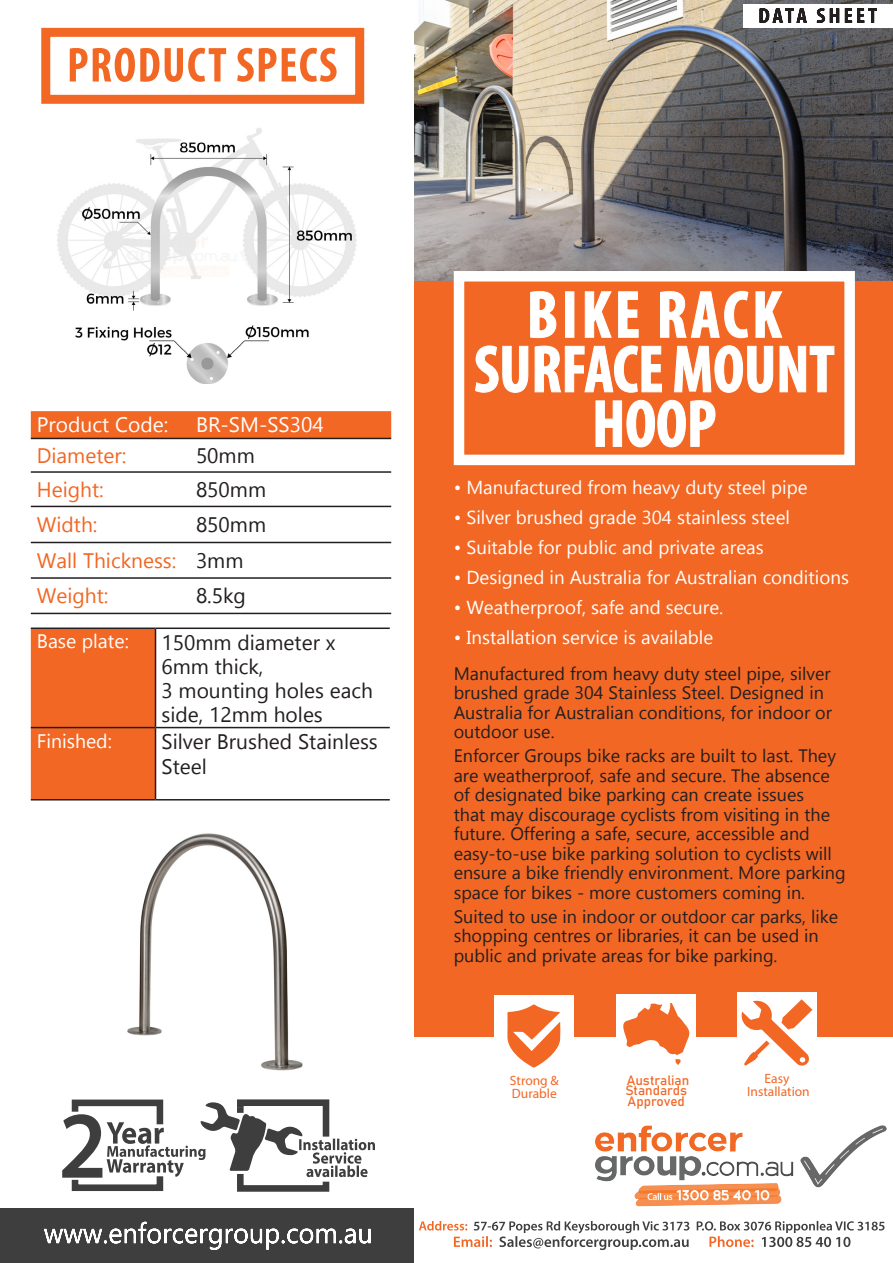
<style>
.page{position:relative;width:893px;height:1263px;background:#fff}
.page>*{position:absolute;margin:0;border:0;box-sizing:border-box;transform-origin:0 0}
.t1{font:21px/24px "Gadugi";color:#231f20}
.t2{font:21px "Gadugi";color:#f26724}
.t3{font:21px "Gadugi";color:#fff}
.t4{font:19.5px "Gadugi";color:#fff}
.t5{font:18.75px "Gadugi";color:#fff}
.t6{font:18px/19.5px "Gadugi";color:#231f20}
.t7{font:13.5px "Myriad Pro";color:#f26724}
.t8{font:13.5px/10.5px "Bahnschrift";color:#f26724}
</style>
<div class="page">
<div style="left:41px;top:28px;width:323px;height:76px;border:9px solid #f26724"></div>
<svg style="left:70px;top:48px;width:267px;height:34px"></svg>
<div style="left:0;top:1208px;width:413px;height:55px;background:#3e3e3f"></div>
<svg style="left:44px;top:1222px;width:327px;height:28px"></svg>
<svg style="left:419px;top:1221px;width:465px;height:29px"></svg>
<img style="left:564px;top:1125px;width:323px;height:102px">
<svg style="left:62px;top:1099px;width:313px;height:93px"></svg>
<img style="left:415px;top:0;width:478px;height:281px">
<img style="left:127px;top:833px;width:176px;height:238px">
<div style="left:415px;top:281px;width:478px;height:756px;background:#f26724"></div>
<div style="left:454px;top:271px;width:401px;height:194px;border:10px solid #fff"></div>
<svg style="left:31px;top:411px;width:360px;height:27px;background:#ef6725"></svg>
<hr style="left:31px;top:438px;width:159px;height:1px;background:#231f20">
<hr style="left:190px;top:438px;width:201px;height:1px;background:#231f20">
<hr style="left:31px;top:471px;width:159px;height:2px;background:#231f20">
<hr style="left:190px;top:471px;width:201px;height:2px;background:#231f20">
<hr style="left:31px;top:506px;width:159px;height:1px;background:#231f20">
<hr style="left:190px;top:506px;width:201px;height:1px;background:#231f20">
<hr style="left:31px;top:542px;width:159px;height:1px;background:#231f20">
<hr style="left:190px;top:542px;width:201px;height:1px;background:#231f20">
<hr style="left:31px;top:577px;width:159px;height:2px;background:#231f20">
<hr style="left:190px;top:577px;width:201px;height:2px;background:#231f20">
<hr style="left:31px;top:613px;width:159px;height:1px;background:#231f20">
<hr style="left:190px;top:613px;width:201px;height:1px;background:#231f20">
<div style="left:31px;top:629px;width:124px;height:170px;background:#f26724"></div>
<hr style="left:31px;top:627px;width:125px;height:2px;background:#231f20">
<hr style="left:156px;top:627px;width:234px;height:2px;background:#231f20">
<hr style="left:155px;top:629px;width:1px;height:98px;background:#231f20">
<hr style="left:31px;top:727px;width:125px;height:1px;background:#231f20">
<hr style="left:156px;top:727px;width:234px;height:1px;background:#231f20">
<hr style="left:155px;top:728px;width:1px;height:71px;background:#231f20">
<hr style="left:31px;top:799px;width:125px;height:1px;background:#231f20">
<hr style="left:156px;top:799px;width:234px;height:1px;background:#231f20">
<div style="left:617px;top:994px;width:79px;height:79px;background:#fff"></div>
<div style="left:495px;top:995px;width:79px;height:79px;background:#fff"></div>
<div style="left:737px;top:993px;width:80px;height:79px;background:#fff"></div>
<svg style="left:623px;top:1002px;width:67px;height:63px"></svg>
<svg style="left:507px;top:1004px;width:53px;height:63px"></svg>
<svg style="left:741px;top:999px;width:71px;height:67px"></svg>
<div style="left:743px;top:4px;width:150px;height:24px;background:#fff"></div>
<svg style="left:759px;top:8px;width:118px;height:15px"></svg>
<svg style="left:596px;top:400px;width:119px;height:47px"></svg>
<svg style="left:475px;top:345px;width:359px;height:48px"></svg>
<svg style="left:530px;top:291px;width:252px;height:47px"></svg>
<img style="left:57px;top:128px;width:300px;height:256px">
<p class="t3" style="left:37px;top:412px;width:133px">Product Code:</p>
<p class="t3" style="left:196px;top:412px;width:129px">BR-SM-SS304</p>
<p class="t2" style="left:37px;top:443px;width:91px">Diameter:</p>
<p class="t1" style="left:196px;top:443px;width:60px">50mm</p>
<p class="t2" style="left:37px;top:477px;width:68px">Height:</p>
<p class="t1" style="left:196px;top:477px;width:72px">850mm</p>
<p class="t2" style="left:37px;top:512px;width:62px">Width:</p>
<p class="t1" style="left:196px;top:512px;width:72px">850mm</p>
<p class="t2" style="left:37px;top:548px;width:141px">Wall Thickness:</p>
<p class="t1" style="left:196px;top:548px;width:49px">3mm</p>
<p class="t2" style="left:37px;top:583px;width:73px">Weight:</p>
<p class="t1" style="left:196px;top:584px;width:52px">8.5kg</p>
<p class="t4" style="left:37px;top:630px;width:94px">Base plate:</p>
<p class="t4" style="left:37px;top:729px;width:77px">Finished:</p>
<p class="t1" style="left:162px;top:630px;width:175px">150mm diameter x</p>
<p class="t1" style="left:162px;top:654px;width:104px">6mm thick,</p>
<p class="t1" style="left:162px;top:678px;width:213px">3 mounting holes each side, 12mm holes</p>
<p class="t1" style="left:162px;top:729px;width:218px">Silver Brushed Stainless</p>
<p class="t1" style="left:162px;top:754px;width:47px">Steel</p>
<p class="t5" style="left:454px;top:476px;width:355px">• Manufactured from heavy duty steel pipe</p>
<p class="t5" style="left:454px;top:506px;width:338px">• Silver brushed grade 304 stainless steel</p>
<p class="t5" style="left:454px;top:536px;width:311px">• Suitable for public and private areas</p>
<p class="t5" style="left:454px;top:566px;width:397px">• Designed in Australia for Australian conditions</p>
<p class="t5" style="left:454px;top:596px;width:271px">• Weatherproof, safe and secure.</p>
<p class="t5" style="left:454px;top:626px;width:261px">• Installation service is available</p>
<p class="t6" style="left:454px;top:663px;width:380px">Manufactured from heavy duty steel pipe, silver brushed grade 304 Stainless Steel. Designed in Australia for Australian conditions, for indoor or outdoor use.</p>
<p class="t6" style="left:454px;top:746px;width:393px">Enforcer Groups bike racks are built to last. They are weatherproof, safe and secure. The absence of designated bike parking can create issues<br>that may discourage cyclists from visiting in the future. Offering a safe, secure, accessible and easy-to-use bike parking solution to cyclists will ensure a bike friendly environment. More parking space for bikes - more customers coming in.</p>
<p class="t6" style="left:454px;top:906px;width:386px">Suited to use in indoor or outdoor car parks, like shopping centres or libraries it, can be used in public and private areas for bike parking.</p>
<p class="t7" style="left:510px;top:1072px;width:50px">Strong &amp;</p>
<p class="t7" style="left:512px;top:1085px;width:46px">Durable</p>
<p class="t8" style="left:625px;top:1074px;width:66px">Australian<br>Standards<br>Approved</p>
<p class="t7" style="left:765px;top:1070px;width:26px">Easy</p>
<p class="t7" style="left:747px;top:1083px;width:64px">Installation</p>
</div>
